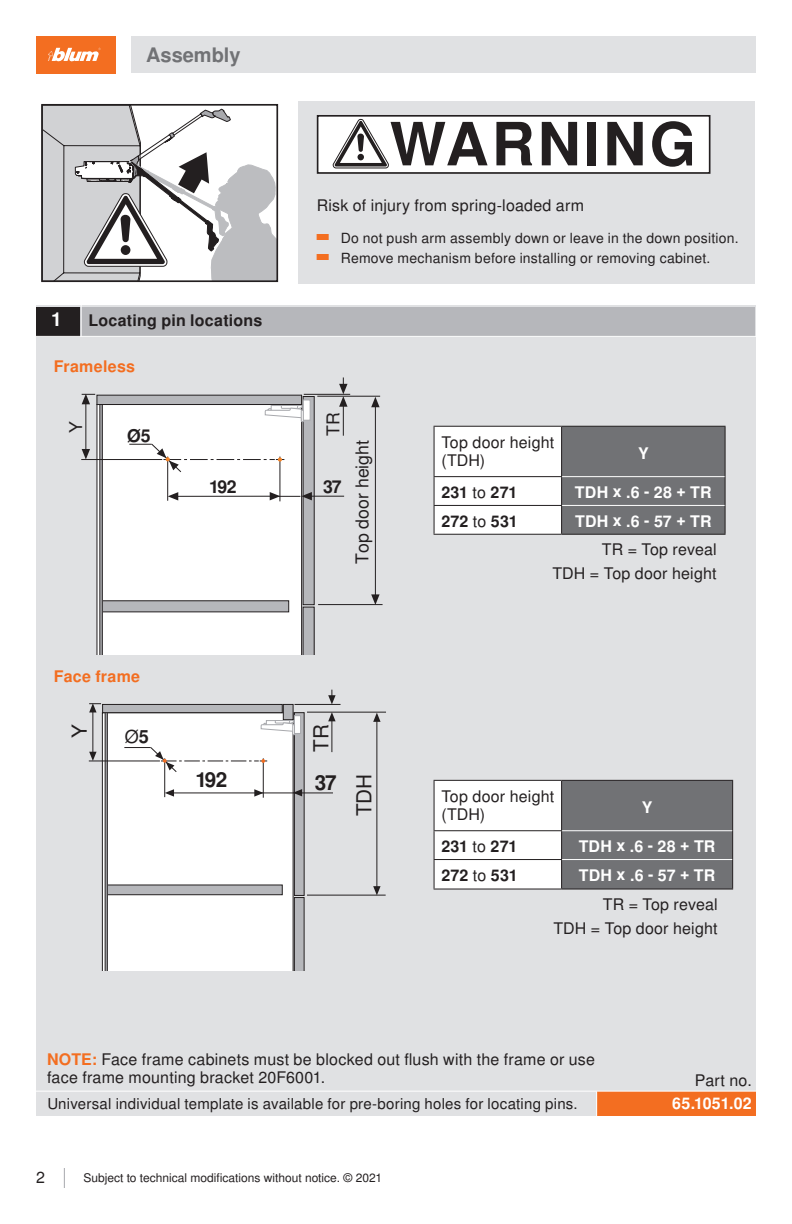
<style>
.page{position:relative;width:792px;height:1224px;background:#fff}
.page>*{position:absolute;margin:0;border:0;box-sizing:border-box;transform-origin:0 0}
.t1{font:700 59.6px "Nimbus Sans OT";letter-spacing:.05em;color:#231f20}
.t2{font:20.8px "Nimbus Sans OT";color:#231f20}
.t3{font:700 20.8px "Nimbus Sans OT";color:#231f20}
.t4{font:700 20px "Nimbus Sans OT";color:#717275}
.t5{font:700 19.2px "Nimbus Sans OT";color:#fff}
.t6{font:18.2px "Nimbus Sans OT";color:#231f20}
.t7{font:17.6px "Nimbus Sans OT";color:#231f20}
.t8{font:700 17.6px "Nimbus Sans OT";letter-spacing:-.045em;color:#231f20}
.G-Part_Number_body{font:16px "Nimbus Sans OT";letter-spacing:.01em;color:#231f20}
.Body_text{font:16px/18px "Nimbus Sans OT";letter-spacing:.015em;color:#231f20}
.G-Part_Number_body-2{font:700 16px "Nimbus Sans OT";letter-spacing:.01em;color:#fff}
.G-Part_Number_body-3{font:700 16px "Nimbus Sans OT";letter-spacing:.015em;color:#231f20}
.Box_text_-_no_inside{font:16px "Nimbus Sans OT";letter-spacing:.015em;color:#231f20}
.Inside_box_title{font:700 16px "Nimbus Sans OT";letter-spacing:.015em;color:#231f20}
.Inside_box_title-2{font:700 16px "Nimbus Sans OT";letter-spacing:.02em;color:#f36e21}
.Fluff_text{font:700 16px "Nimbus Sans OT";letter-spacing:.015em;color:#fff}
.Fluff_text-2{font:16px "Nimbus Sans OT";letter-spacing:.015em;color:#231f20}
.Inside_box_title-3{font:15px "Nimbus Sans OT";letter-spacing:.015em;color:#231f20}
.t9{font:14px "Nimbus Sans OT";letter-spacing:.015em;color:#231f20}
.t10{font:12px "Nimbus Sans OT";color:#231f20}
.s1{font-weight:700}
.s2{font-size:12px;color:#f36e21}
.s3{font-weight:400}
.s4{font-weight:700;color:#f36e21}
</style>
<div class="page">
<svg style="left:64px;top:1168px;width:1px;height:20px"></svg>
<div style="left:36px;top:306px;width:720px;height:810px;background:#e0e1e3"></div>
<div style="left:36px;top:307px;width:45px;height:30px;background:#231f20"></div>
<div style="left:81px;top:307px;width:674px;height:30px;background:#b6b7bb"></div>
<hr style="left:81px;top:304px;width:1px;height:33px;background:#fff">
<hr style="left:30px;top:336px;width:727px;height:1px;background:#fff">
<svg style="left:434px;top:426px;width:292px;height:108px;background:#abacad"></svg>
<hr style="left:434px;top:534px;width:128px;height:1px;background:#231f20">
<hr style="left:562px;top:534px;width:164px;height:1px;background:#231f20">
<hr style="left:562px;top:476px;width:163px;height:1px;background:#fff">
<hr style="left:562px;top:505px;width:163px;height:1px;background:#fff">
<svg style="left:434px;top:780px;width:299px;height:109px;background:#a9aaac"></svg>
<hr style="left:434px;top:889px;width:128px;height:1px;background:#231f20">
<hr style="left:562px;top:889px;width:171px;height:1px;background:#231f20">
<hr style="left:562px;top:830px;width:170px;height:1px;background:#fff">
<hr style="left:562px;top:859px;width:170px;height:1px;background:#fff">
<hr style="left:295px;top:704px;width:46px;height:1px;background:#231f20">
<hr style="left:172px;top:793px;width:161px;height:1px;background:#231f20">
<hr style="left:307px;top:712px;width:79px;height:1px;background:#231f20">
<hr style="left:377px;top:721px;width:1px;height:170px;background:#231f20">
<svg style="left:373px;top:886px;width:8px;height:9px"></svg>
<svg style="left:373px;top:713px;width:8px;height:9px"></svg>
<hr style="left:307px;top:895px;width:79px;height:1px;background:#231f20">
<svg style="left:328px;top:690px;width:8px;height:14px"></svg>
<svg style="left:328px;top:712px;width:8px;height:9px"></svg>
<hr style="left:332px;top:720px;width:1px;height:32px;background:#231f20">
<svg style="left:88px;top:703px;width:216px;height:268px;background:#eaeaeb"></svg>
<div style="left:36px;top:36px;width:79px;height:37px;background:#f36e21"></div>
<svg style="left:48px;top:48px;width:53px;height:13px"></svg>
<div style="left:132px;top:36px;width:624px;height:37px;background:#e0e1e3"></div>
<div style="left:597px;top:1092px;width:159px;height:24px;background:#f36e21"></div>
<hr style="left:596px;top:1092px;width:1px;height:34px;background:#fff">
<hr style="left:17px;top:1091px;width:748px;height:1px;background:#fff">
<div style="left:299px;top:101px;width:456px;height:183px;background:#e0e1e3"></div>
<div style="left:318px;top:116px;width:392px;height:57px;background:#fff"></div>
<div style="left:317px;top:115px;width:394px;height:59px;border:2px solid #231f20"></div>
<svg style="left:333px;top:119px;width:56px;height:49px"></svg>
<svg style="left:41px;top:104px;width:237px;height:178px"></svg>
<hr style="left:309px;top:496px;width:35px;height:1px;background:#231f20">
<hr style="left:317px;top:396px;width:63px;height:1px;background:#231f20">
<hr style="left:375px;top:407px;width:1px;height:193px;background:#231f20">
<svg style="left:371px;top:594px;width:9px;height:10px"></svg>
<svg style="left:371px;top:397px;width:9px;height:10px"></svg>
<hr style="left:318px;top:604px;width:65px;height:1px;background:#231f20">
<hr style="left:304px;top:394px;width:46px;height:1px;background:#231f20">
<svg style="left:339px;top:377px;width:9px;height:30px"></svg>
<hr style="left:343px;top:405px;width:1px;height:31px;background:#231f20">
<svg style="left:81px;top:393px;width:234px;height:262px;background:#e8e8e8"></svg>
<p class="t4" style="left:146px;top:43px;width:96px">Assembly</p>
<p class="t5" style="left:51px;top:308px;width:12px">1</p>
<p class="Inside_box_title" style="left:88px;top:311px;width:175px">Locating pin locations</p>
<p class="Inside_box_title-2" style="left:54px;top:357px;width:83px">Frameless</p>
<p class="t7" style="left:65px;top:433px;width:13px;rotate:-90deg">Y</p>
<p class="t8" style="left:127px;top:425px;width:25px">Ø5</p>
<p class="t8" style="left:209px;top:476px;width:29px">192</p>
<p class="Inside_box_title-2" style="left:54px;top:667px;width:88px">Face frame</p>
<p class="t2" style="left:67px;top:738px;width:15px;rotate:-90deg">Y</p>
<p class="t6" style="left:125px;top:725px;width:26px">Ø<span class="s1">5</span></p>
<p class="t3" style="left:195px;top:768px;width:33px">192</p>
<p class="t1" style="left:390px;top:109px;width:308px">WARNING</p>
<p class="Box_text_-_no_inside" style="left:317px;top:196px;width:269px">Risk of injury from spring-loaded arm</p>
<p class="t9" style="left:317px;top:229px;width:423px"><span class="s2">▀</span> Do not push arm assembly down or leave in the down position.</p>
<p class="t9" style="left:317px;top:249px;width:395px"><span class="s2">▀</span> Remove mechanism before installing or removing cabinet.</p>
<p class="t7" style="left:323px;top:436px;width:25px;rotate:-90deg">TR</p>
<p class="t8" style="left:323px;top:476px;width:20px">37</p>
<p class="t7" style="left:352px;top:564px;width:125px;rotate:-90deg">Top door height</p>
<p class="t2" style="left:309px;top:752px;width:29px;rotate:-90deg">TR</p>
<p class="t3" style="left:315px;top:770px;width:23px">37</p>
<p class="t2" style="left:352px;top:816px;width:44px;rotate:-90deg">TDH</p>
<p class="G-Part_Number_body" style="left:441px;top:432px;width:115px">Top door height</p>
<p class="G-Part_Number_body" style="left:441px;top:450px;width:45px">(TDH)</p>
<p class="G-Part_Number_body-2" style="left:638px;top:444px;width:12px">Y</p>
<p class="G-Part_Number_body-3" style="left:441px;top:483px;width:78px">231 <span class="s3">to</span> 271</p>
<p class="G-Part_Number_body-2" style="left:575px;top:483px;width:138px">TDH x .6 - 28 + TR</p>
<p class="G-Part_Number_body-3" style="left:441px;top:512px;width:78px">272 <span class="s3">to</span> 531</p>
<p class="G-Part_Number_body-2" style="left:575px;top:511px;width:138px">TDH x .6 - 57 + TR</p>
<p class="G-Part_Number_body" style="left:602px;top:540px;width:116px">TR = Top reveal</p>
<p class="G-Part_Number_body" style="left:553px;top:564px;width:166px">TDH = Top door height</p>
<p class="G-Part_Number_body" style="left:441px;top:786px;width:115px">Top door height</p>
<p class="G-Part_Number_body" style="left:441px;top:804px;width:45px">(TDH)</p>
<p class="G-Part_Number_body-2" style="left:642px;top:798px;width:12px">Y</p>
<p class="G-Part_Number_body-3" style="left:441px;top:837px;width:78px">231 <span class="s3">to</span> 271</p>
<p class="G-Part_Number_body-2" style="left:579px;top:837px;width:138px">TDH x .6 - 28 + TR</p>
<p class="G-Part_Number_body-3" style="left:441px;top:866px;width:78px">272 <span class="s3">to</span> 531</p>
<p class="G-Part_Number_body-2" style="left:579px;top:865px;width:138px">TDH x .6 - 57 + TR</p>
<p class="G-Part_Number_body" style="left:603px;top:895px;width:116px">TR = Top reveal</p>
<p class="G-Part_Number_body" style="left:554px;top:919px;width:166px">TDH = Top door height</p>
<p class="Body_text" style="left:47px;top:1051px;width:550px"><span class="s4">NOTE:</span> Face frame cabinets must be blocked out flush with the frame or use face frame mounting bracket 20F6001.</p>
<p class="Inside_box_title-3" style="left:47px;top:1095px;width:532px">Universal individual template is available for pre-boring holes for locating pins.</p>
<p class="Body_text" style="left:36px;top:1169px;width:10px">2</p>
<p class="t10" style="left:83px;top:1171px;width:300px">Subject to technical modifications without notice. © 2021</p>
<p class="Fluff_text-2" style="left:695px;top:1071px;width:58px">Part no.</p>
<p class="Fluff_text" style="left:672px;top:1093px;width:81px">65.1051.02</p>
</div>
